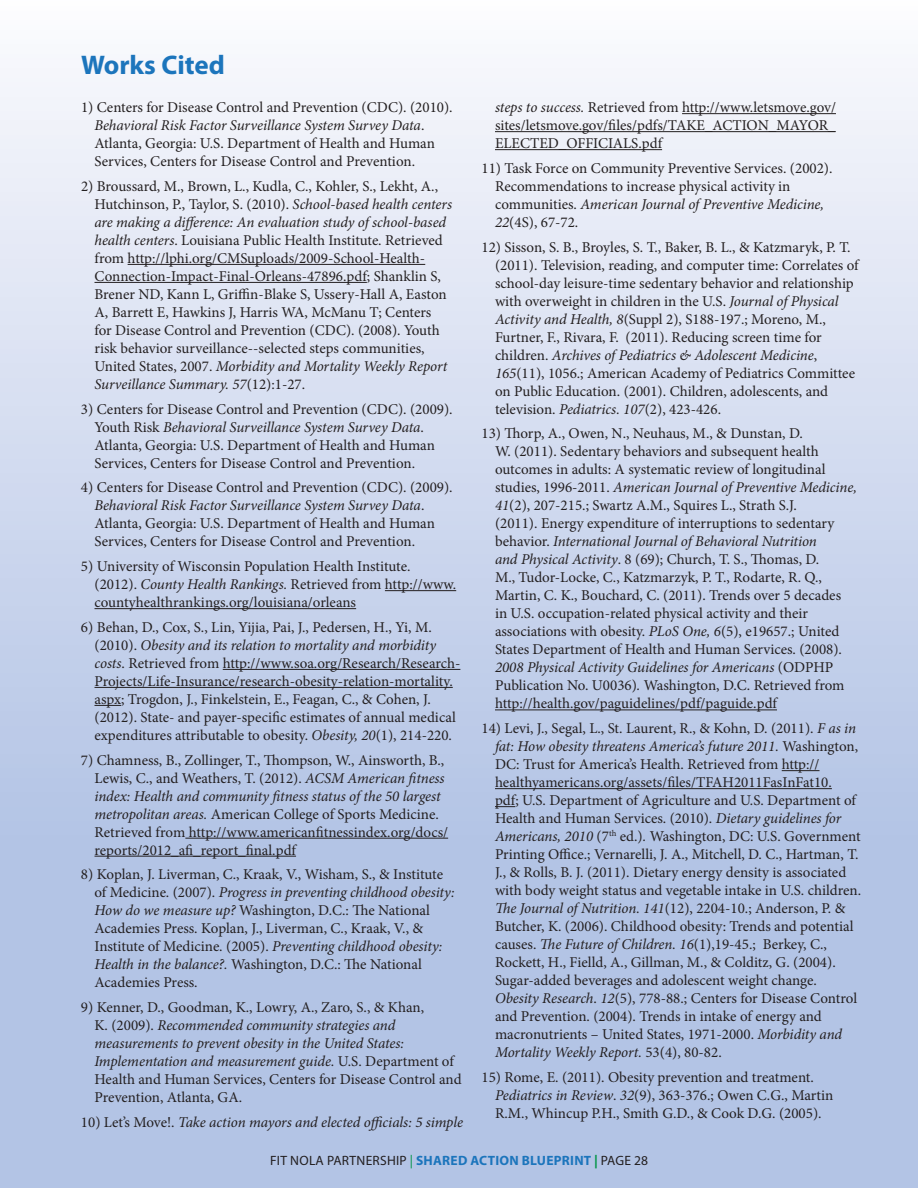
<style>
.page{position:relative;width:918px;height:1188px;background:#fff}
.page>*{position:absolute;margin:0;border:0;box-sizing:border-box;transform-origin:0 0}
.t1{font:700 27px "Myriad Pro";color:#1c75bc}
.t2{font:15px/18px "Minion Pro";color:#231f20}
.t3{font:italic 15px "Minion Pro";letter-spacing:-.005em;color:#231f20}
.t4{font:13.5px "Myriad Pro";letter-spacing:.02em;color:#231f20}
.s1{font-style:italic}
.s2{font-style:normal}
.s3{color:#009444}
.s4{font-weight:700;color:#1c75bc}
.s5{font-weight:700;color:#009444}
</style>
<div class="page">
<div style="left:0;top:0;width:918px;height:1188px;background:linear-gradient(to bottom,#f4f5fb,#a4b8e0)"></div>
<hr style="left:128px;top:264px;width:297px;height:1px;background:#231f20">
<hr style="left:94px;top:282px;width:273px;height:1px;background:#231f20">
<hr style="left:385px;top:590px;width:71px;height:1px;background:#231f20">
<hr style="left:94px;top:608px;width:262px;height:1px;background:#231f20">
<hr style="left:223px;top:669px;width:237px;height:1px;background:#231f20">
<hr style="left:94px;top:687px;width:359px;height:1px;background:#231f20">
<svg style="left:94px;top:705px;width:27px;height:1px"></svg>
<hr style="left:185px;top:838px;width:263px;height:1px;background:#231f20">
<hr style="left:94px;top:856px;width:202px;height:1px;background:#231f20">
<hr style="left:682px;top:113px;width:154px;height:1px;background:#231f20">
<hr style="left:495px;top:131px;width:341px;height:1px;background:#231f20">
<hr style="left:495px;top:149px;width:167px;height:1px;background:#231f20">
<hr style="left:495px;top:710px;width:282px;height:1px;background:#231f20">
<hr style="left:782px;top:770px;width:38px;height:1px;background:#231f20">
<hr style="left:495px;top:788px;width:337px;height:1px;background:#231f20">
<svg style="left:495px;top:806px;width:20px;height:1px"></svg>
<h1 class="t1" style="left:81px;top:48px;width:145px">WORKS CITED</h1>
<p class="t2" style="left:94px;top:98px;width:360px;text-indent:-14px">1) Centers for Disease Control and Prevention (CDC). (2010).<br><span class="s1">Behavioral Risk Factor Surveillance System Survey Data</span>.<br>Atlanta, Georgia: U.S. Department of Health and Human Services, Centers for Disease Control and Prevention.</p>
<p class="t2" style="left:94px;top:177px;width:359px;text-indent:-14px">2) Broussard, M., Brown, L., Kudla, C., Kohler, S., Lekht, A., Hutchinson, P., Taylor, S. (2010). <span class="s1">School-based health centers are making a difference: An evaluation study of school-based health centers</span>. Louisiana Public Health Institute. Retrieved from http://lphi.org/CMSuploads/2009-School-Health-Connection-Impact-Final-Orleans-47896.pdf; Shanklin S, Brener ND, Kann L, Griffin-Blake S, Ussery-Hall A, Easton A, Barrett E, Hawkins J, Harris WA, McManu T; Centers for Disease Control and Prevention (CDC). (2008). Youth risk behavior surveillance--selected steps communities, United States, 2007. <span class="s1">Morbidity and Mortality Weekly Report Surveillance Summary. 57</span>(12):1-27.</p>
<p class="t2" style="left:94px;top:400px;width:360px;text-indent:-14px">3) Centers for Disease Control and Prevention (CDC). (2009).<br>Youth Risk <span class="s1">Behavioral Surveillance System Survey Data</span>.<br>Atlanta, Georgia: U.S. Department of Health and Human Services, Centers for Disease Control and Prevention.</p>
<p class="t2" style="left:94px;top:479px;width:360px;text-indent:-14px">4) Centers for Disease Control and Prevention (CDC). (2009).<br><span class="s1">Behavioral Risk Factor Surveillance System Survey Data</span>.<br>Atlanta, Georgia: U.S. Department of Health and Human Services, Centers for Disease Control and Prevention.</p>
<p class="t2" style="left:94px;top:557px;width:363px;text-indent:-14px">5) University of Wisconsin Population Health Institute. (2012). <span class="s1">County Health Rankings.</span> Retrieved from http://www. countyhealthrankings.org/louisiana/orleans</p>
<p class="t2" style="left:94px;top:618px;width:367px;text-indent:-14px">6) Behan, D., Cox, S., Lin, Yijia, Pai, J., Pedersen, H., Yi, M. (2010). <span class="s1">Obesity and its relation to mortality and morbidity costs</span>. Retrieved from http://www.soa.org/Research/Research-Projects/Life-Insurance/research-obesity-relation-mortality. aspx; Trogdon, J., Finkelstein, E., Feagan, C., &amp; Cohen, J. (2012). State- and payer-specific estimates of annual medical expenditures attributable to obesity. <span class="s1">Obesity, 20</span>(1), 214-220.</p>
<p class="t2" style="left:94px;top:751px;width:355px;text-indent:-14px">7) Chamness, B., Zollinger, T., Thompson, W., Ainsworth, B., Lewis, C., and Weathers, T. (2012). <span class="s1">ACSM American fitness index: Health and community fitness status of the 50 largest metropolitan areas.</span> American College of Sports Medicine.<br>Retrieved from http://www.americanfitnessindex.org/docs/ reports/2012_afi_report_final.pdf</p>
<p class="t2" style="left:94px;top:866px;width:362px;text-indent:-14px">8) Koplan, J. Liverman, C., Kraak, V., Wisham, S., &amp; Institute of Medicine. (2007). <span class="s1">Progress in preventing childhood obesity:<br>How do we measure up?</span> Washington, D.C.: The National Academies Press. Koplan, J., Liverman, C., Kraak, V., &amp; Institute of Medicine. (2005). <span class="s1">Preventing childhood obesity:<br>Health in the balance?.</span> Washington, D.C.: The National Academies Press.</p>
<p class="t2" style="left:94px;top:998px;width:369px;text-indent:-14px">9) Kenner, D., Goodman, K., Lowry, A., Zaro, S., &amp; Khan,<br>K. (2009). <span class="s1">Recommended community strategies and measurements to prevent obesity in the United States:<br>Implementation and measurement guide.</span> U.S. Department of Health and Human Services, Centers for Disease Control and Prevention, Atlanta, GA.</p>
<p class="t3" style="left:81px;top:1112px;width:384px"><span class="s2">10) Let’s Move!.</span> Take action mayors and elected officials: 5 simple</p>
<p class="t2" style="left:495px;top:98px;width:342px;text-align:justify"><span class="s1">steps to success.</span> Retrieved from http://www.letsmove.gov/ sites/letsmove.gov/files/pdfs/TAKE_ACTION_MAYOR_ ELECTED_OFFICIALS.pdf</p>
<p class="t2" style="left:495px;top:159px;width:339px;text-indent:-14px">11) Task Force on Community Preventive Services. (2002).<br>Recommendations to increase physical activity in communities. <span class="s1">American Journal of Preventive Medicine, 22</span>(4S), 67-72.</p>
<p class="t2" style="left:495px;top:238px;width:365px;text-indent:-14px">12) Sisson, S. B., Broyles, S. T., Baker, B. L., &amp; Katzmaryk, P. T. (2011). Television, reading, and computer time: Correlates of school-day leisure-time sedentary behavior and relationship with overweight in children in the U.S. <span class="s1">Journal of Physical Activity and Health, 8</span>(Suppl 2), S188-197.; Moreno, M., Furtner, F., Rivara, F. (2011). Reducing screen time for children. <span class="s1">Archives of Pediatrics &amp; Adolescent Medicine</span>, <span class="s1">165</span>(11), 1056.; American Academy of Pediatrics Committee on Public Education. (2001). Children, adolescents, and television. <span class="s1">Pediatrics. 107</span>(2), 423-426.</p>
<p class="t2" style="left:495px;top:425px;width:363px;text-indent:-14px">13) Thorp, A., Owen, N., Neuhaus, M., &amp; Dunstan, D.<br>W. (2011). Sedentary behaviors and subsequent health outcomes in adults: A systematic review of longitudinal studies, 1996-2011. <span class="s1">American Journal of Preventive Medicine, 41</span>(2), 207-215.; Swartz A.M., Squires L., Strath S.J.<br>(2011). Energy expenditure of interruptions to sedentary behavior. <span class="s1">International Journal of Behavioral Nutrition<br>and Physical Activity</span>. 8 (69); Church, T. S., Thomas, D.<br>M., Tudor-Locke, C., Katzmarzyk, P. T., Rodarte, R. Q., Martin, C. K., Bouchard, C. (2011). Trends over 5 decades in U.S. occupation-related physical activity and their associations with obesity. <span class="s1">PLoS One, 6</span>(5), e19657.; United States Department of Health and Human Services. (2008).<br><span class="s1">2008 Physical Activity Guidelines for Americans</span> (ODPHP Publication No. U0036)<span class="s1">.</span> Washington, D.C. Retrieved from http://health.gov/paguidelines/pdf/paguide.pdf</p>
<p class="t2" style="left:495px;top:719px;width:368px;text-indent:-14px">14) Levi, J., Segal, L., St. Laurent, R., &amp; Kohn, D. (2011). <span class="s1">F as in fat: How obesity threatens America’s future 2011.</span> Washington, DC: Trust for America’s Health. Retrieved from http:// healthyamericans.org/assets/files/TFAH2011FasInFat10.<br>pdf; U.S. Department of Agriculture and U.S. Department of Health and Human Services. (2010). <span class="s1">Dietary guidelines for Americans, 2010</span> (7<sup>th</sup> ed.)<span class="s1">.</span> Washington, DC: U.S. Government Printing Office.; Vernarelli, J. A., Mitchell, D. C., Hartman, T.<br>J., &amp; Rolls, B. J. (2011). Dietary energy density is associated with body weight status and vegetable intake in U.S. children.<br><span class="s1">The Journal of Nutrition. 141</span>(12), 2204-10.; Anderson, P. &amp; Butcher, K. (2006). Childhood obesity: Trends and potential causes. <span class="s1">The Future of Children. 16</span>(1),19-45.; Berkey, C., Rockett, H., Fielld, A., Gillman, M., &amp; Colditz, G. (2004).<br>Sugar-added beverages and adolescent weight change.<br><span class="s1">Obesity Research</span>. <span class="s1">12</span>(5), 778-88.; Centers for Disease Control and Prevention. (2004). Trends in intake of energy and macronutrients – United States, 1971-2000. <span class="s1">Morbidity and Mortality Weekly Report.</span> 53(4), 80-82.</p>
<p class="t2" style="left:495px;top:1068px;width:340px;text-indent:-13px">15) Rome, E. (2011). Obesity prevention and treatment.<br><span class="s1">Pediatrics in Review</span>. <span class="s1">32</span>(9), 363-376.; Owen C.G., Martin<br>R.M., Whincup P.H., Smith G.D., &amp; Cook D.G. (2005).</p>
<p class="t4" style="left:270px;top:1152px;width:379px">FIT NOLA PARTNERSHIP <span class="s3">|</span> <span class="s4">SHARED ACTION BLUEPRINT</span> <span class="s5">|</span> PAGE 28</p>
</div>
